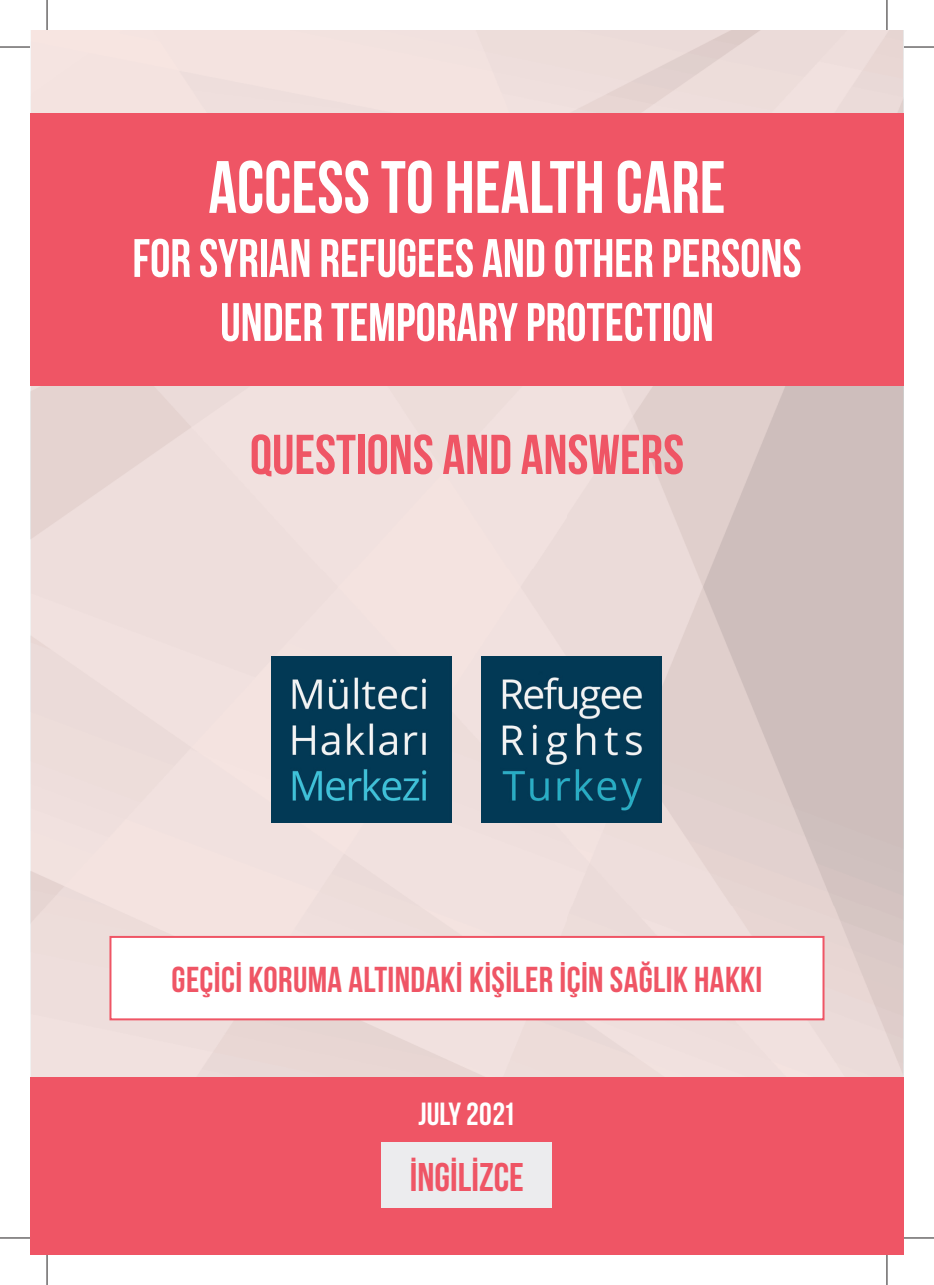
<style>
.page{position:relative;width:934px;height:1285px;background:#fff}
.page>*{position:absolute;margin:0;border:0;box-sizing:border-box;transform-origin:0 0}
.t1{font:700 74px "Bebas Neue";color:#fff;scale:.95 1}
.t2{font:700 56px "Bebas Neue";color:#ef5565}
.t3{font:700 54px/64px "Bebas Neue";color:#fff;text-align:center;scale:.95 1}
.t4{font:700 40px "Bebas Neue";color:#ef5565}
.t5{font:700 36px "Bebas Neue";letter-spacing:.01em;color:#ef5565}
.t6{font:700 32px "Bebas Neue";color:#fff}
</style>
<div class="page">
<img style="left:31px;top:30px;width:871px;height:1047px">
<div style="left:30px;top:113px;width:873px;height:272px;background:#ef5565"></div>
<div style="left:30px;top:1077px;width:873px;height:178px;background:#ef5565"></div>
<div style="left:381px;top:1142px;width:171px;height:66px;background:#ececee"></div>
<img style="left:481px;top:656px;width:180px;height:166px">
<img style="left:271px;top:656px;width:180px;height:166px">
<div style="left:110px;top:937px;width:713px;height:82px;background:#fff"></div>
<div style="left:109px;top:936px;width:715px;height:84px;border:2px solid #ef5565"></div>
<hr style="left:0;top:47px;width:30px;height:1px;background:#231f20">
<hr style="left:903px;top:47px;width:30px;height:1px;background:#231f20">
<hr style="left:0;top:1237px;width:30px;height:1px;background:#231f20">
<hr style="left:903px;top:1237px;width:30px;height:1px;background:#231f20">
<hr style="left:47px;top:0;width:1px;height:30px;background:#231f20">
<hr style="left:47px;top:1255px;width:1px;height:30px;background:#231f20">
<hr style="left:886px;top:0;width:1px;height:30px;background:#231f20">
<hr style="left:886px;top:1255px;width:1px;height:30px;background:#231f20">
<h1 class="t1" style="left:208px;top:144px;width:545px">ACCESS TO HEALTH CARE</h1>
<p class="t3" style="left:132px;top:226px;width:705px">FOR SYRIAN REFUGEES AND OTHER PERSONS<br>UNDER TEMPORARY PROTECTION</p>
<p class="t2" style="left:250px;top:422px;width:435px">QUESTIONS AND ANSWERS</p>
<p class="t5" style="left:171px;top:958px;width:592px">GEÇİCİ KORUMA ALTINDAKİ KİŞİLER İÇİN SAĞLIK HAKKI</p>
<p class="t6" style="left:418px;top:1095px;width:98px">JULY 2021</p>
<p class="t4" style="left:410px;top:1153px;width:116px">İNGİLİZCE</p>
</div>
